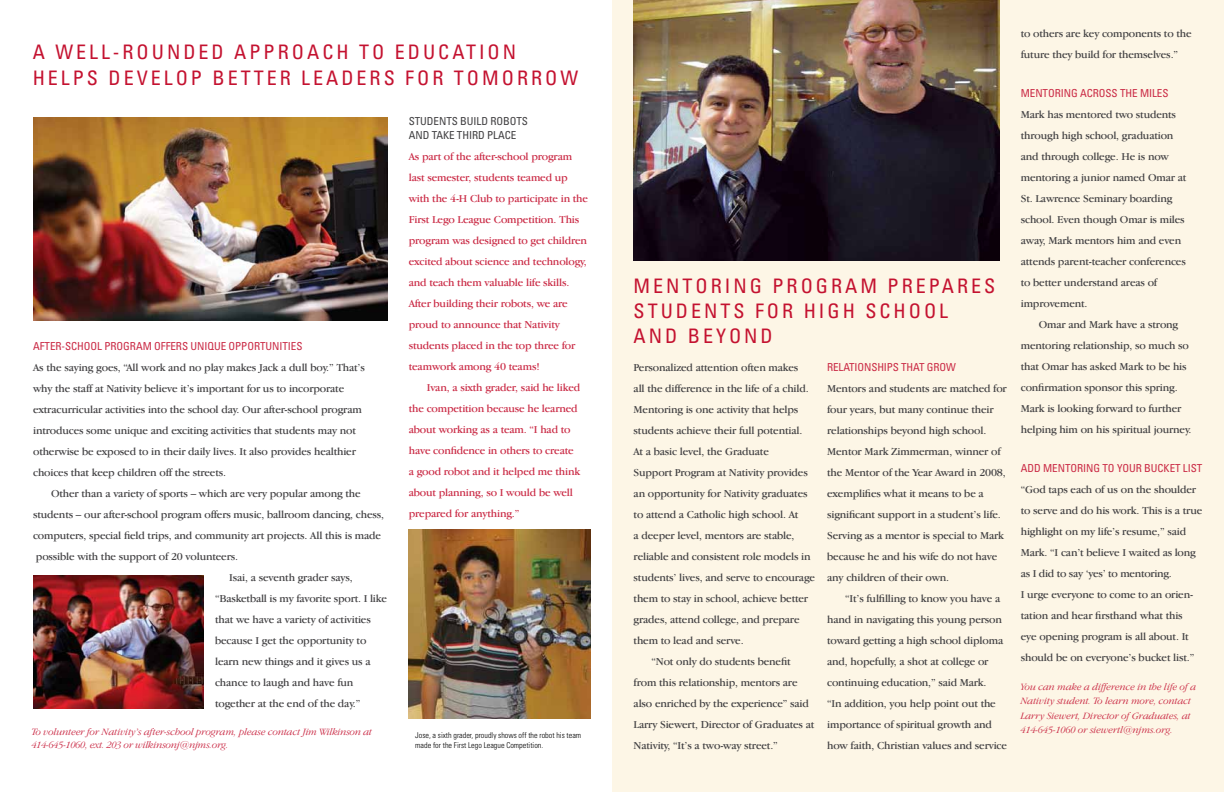
<style>
.page{position:relative;width:1224px;height:792px;background:#fff}
.page>*{position:absolute;margin:0;border:0;box-sizing:border-box;transform-origin:0 0}
.t1{font:condensed 20px/25px "Univers LT Std";letter-spacing:.15em;color:#c41230}
.t2{font:11px/21px "Garamond IT Cby BT";letter-spacing:-.015em;color:#414042}
.t3{font:11px/21px "Garamond IT Cby BT";letter-spacing:-.015em;color:#ca2a45}
.t4{font:condensed 11px "Univers LT Std";letter-spacing:-.005em;color:#ca2a45}
.t5{font:condensed 11px/14px "Univers LT Std";letter-spacing:-.005em;color:#414042}
.t6{font:italic 300 10px/14.5px "Garamond IT Cby BT";letter-spacing:-.005em;color:#ca2a45}
.t7{font:300 condensed 8px/10.5px "Univers LT Std";color:#000}
</style>
<div class="page">
<div style="left:612px;top:0;width:612px;height:792px;background:#fdf6e6"></div>
<img style="left:409px;top:530px;width:181px;height:188px">
<img style="left:634px;top:0;width:365px;height:261px">
<img style="left:33px;top:117px;width:354px;height:204px">
<img style="left:33px;top:576px;width:170px;height:133px">
<h1 class="t1" style="left:33px;top:39px;width:231px">A WELL-ROUN DED APPR</h1>
<h1 class="t1" style="left:292px;top:39px;width:222px">OACH TO EDUCATI ON</h1>
<h1 class="t1" style="left:33px;top:65px;width:13px">HEL</h1>
<h1 class="t1" style="left:73px;top:65px;width:397px">PS D EVELOP BETTER LEADERS FO R TOMO</h1>
<h1 class="t1" style="left:517px;top:65px;width:63px">RRO W</h1>
<p class="t5" style="left:409px;top:114px;width:119px">STUDENTS BUI LD ROBOTS<br>AN D TAKE THIRD PLACE</p>
<p class="t3" style="left:409px;top:146px;width:181px">As part of the after-school program last semester, students teamed up with the 4-H Club to participate in the First Lego League Competition. This program was designed to get children excited about science and technology, and teach them valuable life skills.<br>After building their robots, we are proud to announce that Nativity students placed in the top three for teamwork among 40 teams!</p>
<p class="t3" style="left:409px;top:377px;width:173px;text-indent:18px">Ivan, a sixth grader, said he liked the competition because he learned about working as a team. “I had to have confidence in others to create a good robot and it helped me think about planning, so I would be well prepared for anything.”</p>
<p class="t4" style="left:33px;top:339px;width:270px">AFTER-SCHOOL PROGRAM OFFERS UNI QUE OPPORTUNITI ES</p>
<p class="t2" style="left:33px;top:356px;width:333px">As the saying goes, “All work and no play makes Jack a dull boy.” That’s why the staff at Nativity believe it’s important for us to incorporate extracurricular activities into the school day. Our after-school program introduces some unique and exciting activities that students may not otherwise be exposed to in their daily lives. It also provides healthier choices that keep children off the streets.</p>
<p class="t2" style="left:51px;top:482px;width:311px">Other than a variety of sports – which are very popular among the</p>
<p class="t2" style="left:33px;top:503px;width:353px">students – our after-school program offers music, ballroom dancing, chess,</p>
<p class="t2" style="left:33px;top:524px;width:350px">computers, special field trips, and community art projects. All this is made</p>
<p class="t2" style="left:36px;top:545px;width:204px">possible with the support of 20 volunteers.</p>
<p class="t2" style="left:229px;top:566px;width:125px">Isai, a seventh grader says,</p>
<p class="t2" style="left:215px;top:587px;width:173px">“Basketball is my favorite sport. I like</p>
<p class="t2" style="left:215px;top:608px;width:157px">that we have a variety of activities</p>
<p class="t2" style="left:215px;top:629px;width:153px">because I get the opportunity to</p>
<p class="t2" style="left:215px;top:650px;width:157px">learn new things and it gives us a</p>
<p class="t2" style="left:215px;top:671px;width:140px">chance to laugh and have fun</p>
<p class="t2" style="left:215px;top:692px;width:147px">together at the end of the day.”</p>
<p class="t6" style="left:32px;top:725px;width:342px;line-height:13px">To volunteer for Nativity’s after-school program, please contact Jim Wilkinson at<br>414-645-1060, ext. 203 or wilkinsonj@njms.org.</p>
<p class="t7" style="left:415px;top:730px;width:168px">Jose, a sixth grader, proudly shows off the robot his team made for the First Lego League Competition.</p>
<h1 class="t1" style="left:634px;top:273px;width:91px">M ENTORING</h1>
<h1 class="t1" style="left:772px;top:273px;width:58px">PROGRA</h1>
<h1 class="t1" style="left:861px;top:273px;width:82px">M PR EPAR</h1>
<h1 class="t1" style="left:971px;top:273px;width:23px">ES</h1>
<h1 class="t1" style="left:634px;top:298px;width:316px">S TUDENTS FOR HIGH S CHOOL<br>AND BEYOND</h1>
<p class="t2" style="left:634px;top:356px;width:166px">Personalized attention often makes</p>
<p class="t2" style="left:634px;top:377px;width:177px">all the difference in the life of a child.</p>
<p class="t2" style="left:634px;top:398px;width:166px">Mentoring is one activity that helps</p>
<p class="t2" style="left:634px;top:419px;width:170px">students achieve their full potential.</p>
<p class="t2" style="left:634px;top:440px;width:137px">At a basic level, the Graduate</p>
<p class="t2" style="left:634px;top:461px;width:176px">Support Program at Nativity provides</p>
<p class="t2" style="left:634px;top:482px;width:176px">an opportunity for Nativity graduates</p>
<p class="t2" style="left:634px;top:503px;width:166px">to attend a Catholic high school. At</p>
<p class="t2" style="left:634px;top:524px;width:162px">a deeper level, mentors are stable,</p>
<p class="t2" style="left:634px;top:545px;width:179px">reliable and consistent role models in</p>
<p class="t2" style="left:634px;top:566px;width:183px">students’ lives, and serve to encourage</p>
<p class="t2" style="left:634px;top:587px;width:176px">them to stay in school, achieve better</p>
<p class="t2" style="left:634px;top:608px;width:168px">grades, attend college, and prepare</p>
<p class="t2" style="left:634px;top:629px;width:112px">them to lead and serve.</p>
<p class="t2" style="left:652px;top:650px;width:141px">“Not only do students benefit</p>
<p class="t2" style="left:634px;top:671px;width:166px">from this relationship, mentors are</p>
<p class="t2" style="left:634px;top:692px;width:177px">also enriched by the experience” said</p>
<p class="t2" style="left:634px;top:713px;width:182px">Larry Siewert, Director of Graduates at</p>
<p class="t2" style="left:634px;top:734px;width:146px">Nativity, “It’s a two-way street.”</p>
<p class="t4" style="left:827px;top:360px;width:130px">RELATI ONSHIPS THAT GROW</p>
<p class="t2" style="left:827px;top:377px;width:181px">Mentors and students are matched for four years, but many continue their relationships beyond high school.<br>Mentor Mark Zimmerman, winner of the Mentor of the Year Award in 2008, exemplifies what it means to be a significant support in a student’s life.<br>Serving as a mentor is special to Mark because he and his wife do not have any children of their own.</p>
<p class="t2" style="left:827px;top:587px;width:181px;text-indent:18px">“It’s fulfilling to know you have a hand in navigating this young person toward getting a high school diploma and, hopefully, a shot at college or continuing education,” said Mark.<br>“In addition, you help point out the importance of spiritual growth and how faith, Christian values and service</p>
<p class="t2" style="left:1021px;top:23px;width:172px">to others are key components to the future they build for themselves.”</p>
<p class="t4" style="left:1021px;top:87px;width:41px">M ENTORING</p>
<p class="t4" style="left:1080px;top:87px;width:89px">ACROSS THE MI LES</p>
<p class="t2" style="left:1021px;top:104px;width:167px">Mark has mentored two students through high school, graduation and through college. He is now mentoring a junior named Omar at<br>St. Lawrence Seminary boarding school. Even though Omar is miles away, Mark mentors him and even attends parent-teacher conferences to better understand areas of improvement.</p>
<p class="t2" style="left:1021px;top:314px;width:172px;text-indent:18px">Omar and Mark have a strong mentoring relationship, so much so that Omar has asked Mark to be his confirmation sponsor this spring.<br>Mark is looking forward to further helping him on his spiritual journey.</p>
<p class="t4" style="left:1021px;top:462px;width:63px">ADD M ENTORING</p>
<p class="t4" style="left:1103px;top:462px;width:101px">TO YOUR BUCKET LIST</p>
<p class="t2" style="left:1021px;top:479px;width:183px">“God taps each of us on the shoulder to serve and do his work. This is a true highlight on my life’s resume,” said Mark. “I can’t believe I waited as long as I did to say ‘yes’ to mentoring.<br>I urge everyone to come to an orien&shy;tation and hear firsthand what this<br>eye opening program is all about. It should be on everyone’s bucket list.”</p>
<p class="t6" style="left:1021px;top:679px;width:177px">You can make a difference in the life of a Nativity student. To learn more, contact Larry Siewert, Director of Graduates, at 414-645-1060 or siewertl@njms.org.</p>
</div>
